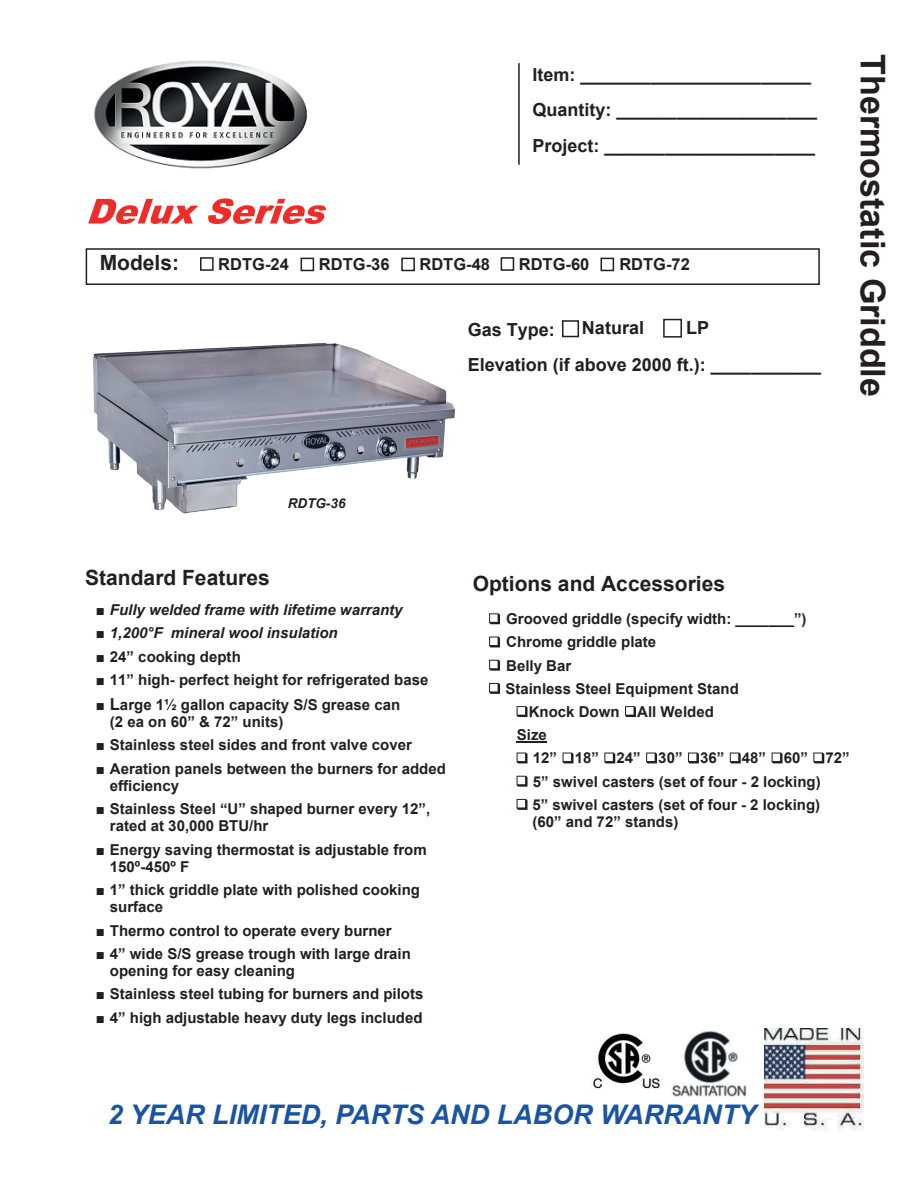
<style>
.page{position:relative;width:918px;height:1188px;background:#fff}
.page>*{position:absolute;margin:0;border:0;box-sizing:border-box;transform-origin:0 0}
.t1{font:700 34.05px "Arial";color:#231f20}
.t2{font:italic 700 27px "Arial";color:#1853a4}
.t3{font:700 21px "Arial";color:#231f20}
.t4{font:700 18px/35.7px "Arial";color:#231f20}
.t5{font:700 16.5px "Arial";color:#231f20}
.t6{font:700 15px/17.2px "Arial";color:#231f20}
.t7{font:italic 700 15px "Arial";color:#231f20}
.t8{font:italic 700 13.5px "Arial";color:#231f20}
.s1{font-family:"Times New Roman"}
.s2{font-size:16.5px}
</style>
<div class="page">
<svg style="left:88px;top:199px;width:110px;height:25px"></svg>
<svg style="left:208px;top:198px;width:118px;height:26px"></svg>
<hr style="left:518px;top:63px;width:2px;height:102px;background:#231f20">
<div style="left:86px;top:248px;width:734px;height:37px;border:2px solid #231f20"></div>
<svg style="left:489px;top:613px;width:11px;height:11px"></svg>
<svg style="left:489px;top:637px;width:11px;height:10px"></svg>
<svg style="left:489px;top:660px;width:11px;height:11px"></svg>
<svg style="left:489px;top:683px;width:11px;height:11px"></svg>
<svg style="left:517px;top:706px;width:11px;height:11px"></svg>
<svg style="left:625px;top:706px;width:11px;height:11px"></svg>
<hr style="left:517px;top:741px;width:30px;height:2px;background:#231f20">
<svg style="left:517px;top:753px;width:11px;height:10px"></svg>
<svg style="left:563px;top:753px;width:10px;height:10px"></svg>
<svg style="left:604px;top:753px;width:11px;height:10px"></svg>
<svg style="left:646px;top:753px;width:11px;height:10px"></svg>
<svg style="left:688px;top:753px;width:11px;height:10px"></svg>
<svg style="left:730px;top:753px;width:11px;height:10px"></svg>
<svg style="left:772px;top:753px;width:10px;height:10px"></svg>
<svg style="left:813px;top:753px;width:11px;height:10px"></svg>
<svg style="left:517px;top:776px;width:11px;height:11px"></svg>
<svg style="left:517px;top:799px;width:11px;height:11px"></svg>
<div style="left:562px;top:320px;width:17px;height:17px;border:2px solid #231f20"></div>
<div style="left:663px;top:319px;width:19px;height:19px;border:2px solid #231f20"></div>
<div style="left:200px;top:257px;width:14px;height:14px;border:2px solid #231f20"></div>
<div style="left:301px;top:258px;width:13px;height:13px;border:2px solid #231f20"></div>
<div style="left:401px;top:258px;width:14px;height:13px;border:2px solid #231f20"></div>
<div style="left:501px;top:257px;width:13px;height:14px;border:2px solid #231f20"></div>
<div style="left:601px;top:258px;width:13px;height:13px;border:2px solid #231f20"></div>
<img style="left:93px;top:343px;width:362px;height:171px">
<img style="left:94px;top:60px;width:213px;height:109px">
<img style="left:764px;top:1028px;width:100px;height:103px">
<img style="left:591px;top:1033px;width:69px;height:56px">
<img style="left:670px;top:1030px;width:77px;height:66px">
<p class="t4" style="left:532px;top:58px;width:286px">Item: _______________________<br>Quantity: ____________________<br>Project: _____________________</p>
<h3 class="t3" style="left:100px;top:255px;width:81px">Models:</h3>
<p class="t5" style="left:218px;top:258px;width:72px">RDTG-24</p>
<p class="t5" style="left:319px;top:258px;width:72px">RDTG-36</p>
<p class="t5" style="left:419px;top:258px;width:72px">RDTG-48</p>
<p class="t5" style="left:519px;top:258px;width:72px">RDTG-60</p>
<p class="t5" style="left:619px;top:258px;width:72px">RDTG-72</p>
<p class="t4" style="left:582px;top:311px;width:64px">Natural</p>
<p class="t4" style="left:686px;top:311px;width:24px">LP</p>
<p class="t4" style="left:468px;top:313px;width:355px">Gas Type:<br>Elevation (if above 2000 ft.): ___________</p>
<h1 class="t1" style="left:886px;top:54px;width:344px;rotate:90deg">Thermostatic Griddle</h1>
<p class="t8" style="left:288px;top:498px;width:59px">RDTG-36</p>
<h3 class="t3" style="left:85px;top:569px;width:186px">Standard Features</h3>
<p class="t7" style="left:96px;top:604px;width:308px"><span class="s1">■</span> Fully welded frame with lifetime warranty</p>
<p class="t7" style="left:96px;top:628px;width:243px"><span class="s1">■</span> 1,200°F mineral wool insulation</p>
<p class="t6" style="left:96px;top:649px;width:146px"><span class="s1">■</span> 24” cooking depth</p>
<p class="t6" style="left:96px;top:673px;width:334px"><span class="s1">■</span> 11” high- perfect height for refrigerated base</p>
<p class="t6" style="left:110px;top:697px;width:292px;text-indent:-14px"><span class="s1">■</span> <span class="s2">L</span>arge 1½ gallon capacity S/S grease can (2 ea on 60” &amp; 72” units)</p>
<p class="t6" style="left:96px;top:738px;width:318px"><span class="s1">■</span> Stainless steel sides and front valve cover</p>
<p class="t6" style="left:110px;top:761px;width:338px;text-indent:-14px"><span class="s1">■</span> Aeration panels between the burners for added efficiency</p>
<p class="t6" style="left:110px;top:802px;width:322px;text-indent:-14px"><span class="s1">■</span> Stainless Steel “U” shaped burner every 12”, rated at 30,000 BTU/hr</p>
<p class="t6" style="left:110px;top:842px;width:318px;text-indent:-14px"><span class="s1">■</span> Energy saving thermostat is adjustable from<br>150º-450º F</p>
<p class="t6" style="left:110px;top:883px;width:312px;text-indent:-14px"><span class="s1">■</span> 1” thick griddle plate with polished cooking surface</p>
<p class="t6" style="left:96px;top:923px;width:297px"><span class="s1">■</span> Thermo control to operate every burner</p>
<p class="t6" style="left:110px;top:946px;width:303px;text-indent:-14px"><span class="s1">■</span> 4” wide S/S grease trough with large drain opening for easy cleaning</p>
<p class="t6" style="left:96px;top:987px;width:329px"><span class="s1">■</span> Stainless steel tubing for burners and pilots</p>
<p class="t6" style="left:96px;top:1010px;width:328px"><span class="s1">■</span> 4” high adjustable heavy duty legs included</p>
<h3 class="t3" style="left:473px;top:575px;width:254px">Options and Accessories</h3>
<p class="t6" style="left:506px;top:612px;width:302px">Grooved griddle (specify width: _______”)</p>
<p class="t6" style="left:506px;top:635px;width:152px">Chrome griddle plate</p>
<p class="t6" style="left:506px;top:658px;width:67px">Belly Bar</p>
<p class="t6" style="left:505px;top:681px;width:235px">Stainless Steel Equipment Stand</p>
<p class="t6" style="left:529px;top:705px;width:187px">Knock Down All Welded</p>
<p class="t6" style="left:517px;top:728px;width:32px">Size</p>
<p class="t6" style="left:533px;top:751px;width:318px">12” 18” 24” 30” 36” 48” 60” 72”</p>
<p class="t6" style="left:533px;top:774px;width:289px">5” swivel casters (set of four - 2 locking)</p>
<p class="t6" style="left:532px;top:797px;width:289px">5” swivel casters (set of four - 2 locking)</p>
<p class="t6" style="left:532px;top:815px;width:148px">(60” and 72” stands)</p>
<h2 class="t2" style="left:108px;top:1104px;width:650px">2 YEAR LIMITED, PARTS AND LABOR WARRANTY</h2>
</div>
